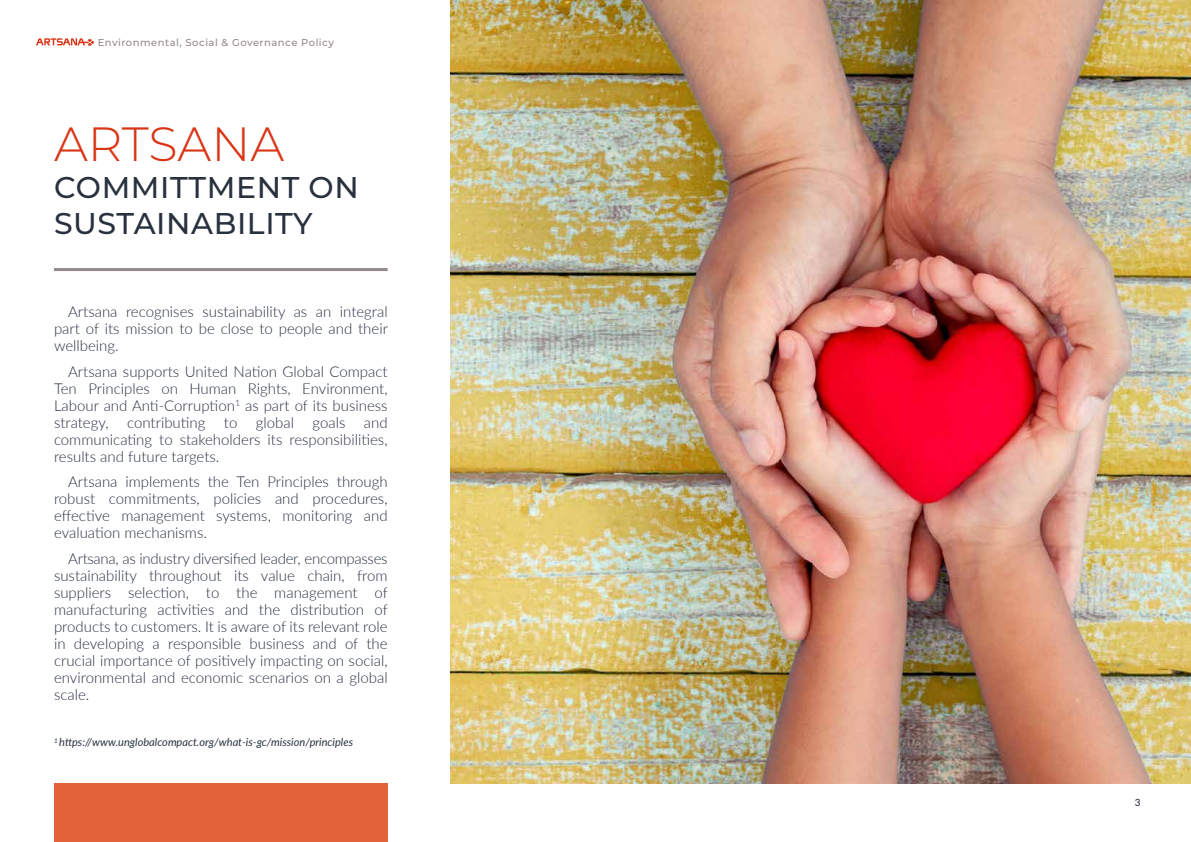
<style>
.page{position:relative;width:1191px;height:842px;background:#fff}
.page>*{position:absolute;margin:0;border:0;box-sizing:border-box;transform-origin:0 0}
.t1{font:300 48px "Montserrat";color:#da3516}
.t2{font:500 30px/36px "Montserrat";letter-spacing:.02em;color:#29313e}
.t3{font:300 15px/17px "Lato";color:#29313e;text-align:justify}
.t4{font:italic 11px "Lato";color:#29313e}
.t5{font:500 10px "Montserrat";letter-spacing:.05em;color:#94898a}
.t6{font:500 10px "Lato";color:#29313e}
</style>
<div class="page">
<svg style="left:36px;top:38px;width:58px;height:8px"></svg>
<img style="left:450px;top:0;width:741px;height:783px">
<hr style="left:54px;top:268px;width:334px;height:3px;background:#94898a">
<div style="left:54px;top:783px;width:334px;height:59px;background:#e2623a"></div>
<p class="t5" style="left:98px;top:35px;width:238px">Environmental, Social &amp; Governance Policy</p>
<h1 class="t1" style="left:54px;top:111px;width:232px">ARTSANA</h1>
<h2 class="t2" style="left:54px;top:168px;width:306px">COMMITTMENT ON<br>SUSTAINABILITY</h2>
<p class="t3" style="left:54px;top:303px;width:335px;text-indent:14px">Artsana recognises sustainability as an integral part of its mission to be close to people and their wellbeing.</p>
<p class="t3" style="left:54px;top:362px;width:335px;text-indent:14px">Artsana supports United Nation Global Compact Ten Principles on Human Rights, Environment, Labour and Anti-Corruption<sup>1</sup> as part of its business strategy, contributing to global goals and communicating to stakeholders its responsibilities, results and future targets.</p>
<p class="t3" style="left:54px;top:473px;width:335px;text-indent:14px">Artsana implements the Ten Principles through robust commitments, policies and procedures, effective management systems, monitoring and evaluation mechanisms.</p>
<p class="t3" style="left:54px;top:549px;width:335px;text-indent:14px">Artsana, as industry diversified leader, encompasses sustainability throughout its value chain, from suppliers selection, to the management of manufacturing activities and the distribution of products to customers. It is aware of its relevant role in developing a responsible business and of the crucial importance of positively impacting on social, environmental and economic scenarios on a global scale.</p>
<p class="t4" style="left:54px;top:734px;width:300px"><sup>1</sup> https://www.unglobalcompact.org/what-is-gc/mission/principles</p>
<p class="t6" style="left:1135px;top:795px;width:7px">3</p>
</div>
